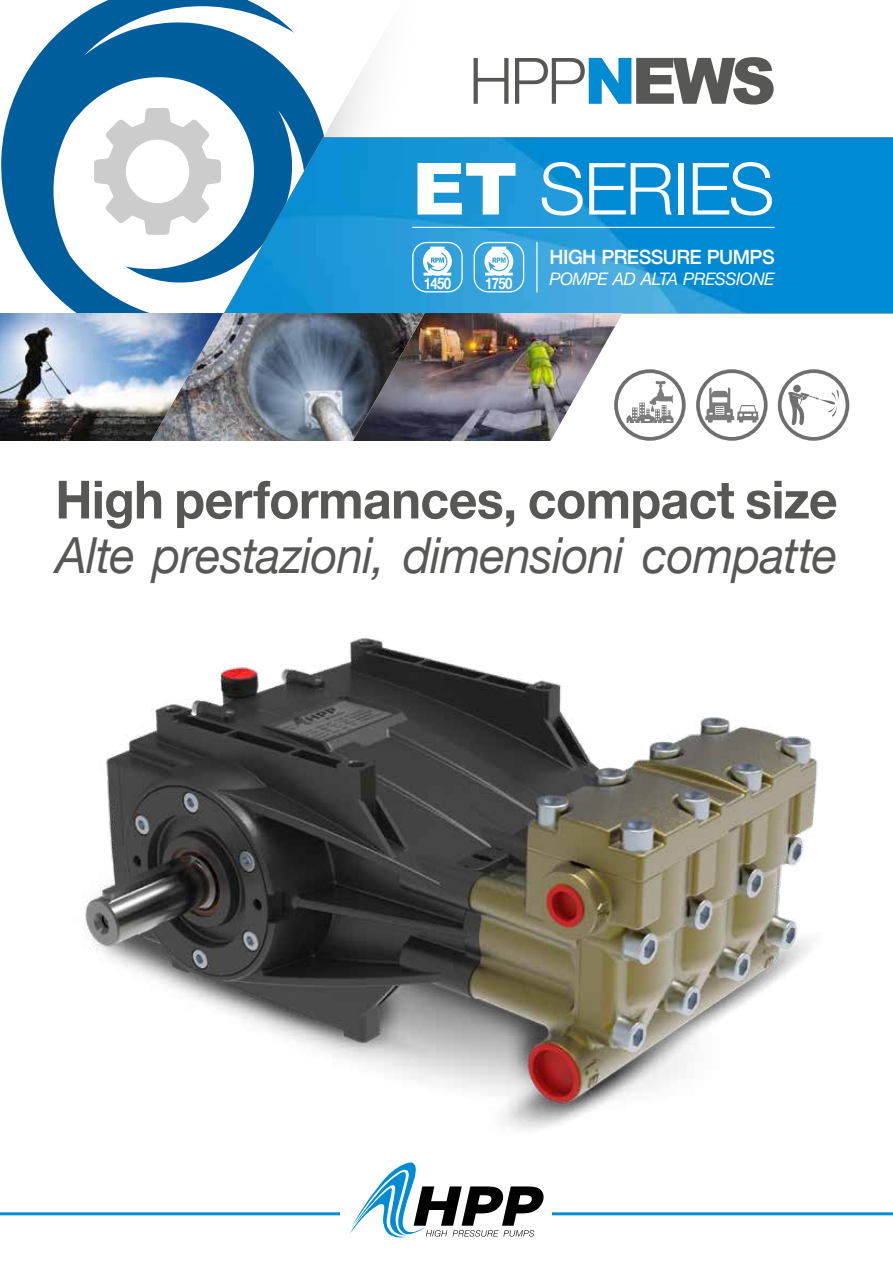
<style>
.page{position:relative;width:893px;height:1263px;background:#fff}
.page>*{position:absolute;margin:0;border:0;box-sizing:border-box;transform-origin:0 0}
.t1{font:300 72px "Helvetica Neue";letter-spacing:-.02em;color:#fff}
.t2{font:300 64.05px "Helvetica Neue";color:#575756}
.t3{font:700 52.8px "Helvetica Neue";letter-spacing:-.01em;color:#575756;scale:.95 1}
.t4{font:italic 49.65px "Helvetica Neue";letter-spacing:-.015em;color:#575756;scale:.95 1}
.t5{font:500 19.65px "Helvetica Neue";letter-spacing:-.03em;color:#fff}
.t6{font:italic 17.25px "Helvetica Neue";letter-spacing:-.03em;color:#fff}
.t7{font:700 15.9px "Helvetica Neue";letter-spacing:-.05em;color:#fff;scale:.83 1}
.s1{font-family:"Arial";font-weight:900;color:#008bd2}
.s2{font-family:"Arial";font-weight:900}
</style>
<div class="page">
<hr style="left:0;top:1212px;width:893px;height:3px;background:#008bd2">
<img style="left:84px;top:638px;width:734px;height:492px">
<svg style="left:1px;top:0;width:292px;height:313px;fill:#005e9c"></svg>
<svg style="left:94px;top:108px;width:127px;height:127px"></svg>
<img style="left:293px;top:31px;width:75px;height:106px">
<img style="left:224px;top:137px;width:669px;height:176px">
<div style="left:696px;top:369px;width:72px;height:72px;border:4px solid #706f6f;border-radius:50%"></div>
<svg style="left:705px;top:387px;width:54px;height:36px"></svg>
<hr style="left:412px;top:227px;width:363px;height:1px;background:#fff">
<hr style="left:536px;top:242px;width:2px;height:50px;background:#fff">
<svg style="left:412px;top:242px;width:51px;height:50px"></svg>
<svg style="left:474px;top:242px;width:50px;height:50px"></svg>
<div style="left:341px;top:1163px;width:211px;height:81px;background:#fff"></div>
<svg style="left:349px;top:1162px;width:195px;height:76px"></svg>
<div style="left:614px;top:369px;width:72px;height:72px;border:4px solid #706f6f;border-radius:50%"></div>
<img style="left:0;top:313px;width:673px;height:128px">
<div style="left:778px;top:369px;width:71px;height:72px;border:4px solid #706f6f;border-radius:50%"></div>
<div style="left:793px;top:385px;width:8px;height:7px;background:#706f6f;border-radius:50%"></div>
<svg style="left:788px;top:390px;width:52px;height:36px"></svg>
<p class="t2" style="left:469px;top:42px;width:308px">HPP<span class="s1">N</span><span class="s2">EWS</span></p>
<h1 class="t1" style="left:412px;top:145px;width:364px"><span class="s2">ET</span> SERIES</h1>
<p class="t5" style="left:550px;top:241px;width:227px">HIGH PRESSURE PUMPS</p>
<p class="t7" style="left:424px;top:271px;width:34px">1450</p>
<p class="t7" style="left:485px;top:271px;width:34px">1750</p>
<p class="t6" style="left:550px;top:266px;width:227px">POMPE AD ALTA PRESSIONE</p>
<p class="t3" style="left:55px;top:458px;width:825px">High performances, compact size</p>
<p class="t4" style="left:55px;top:519px;width:825px">Alte prestazioni, dimensioni compatte</p>
</div>
